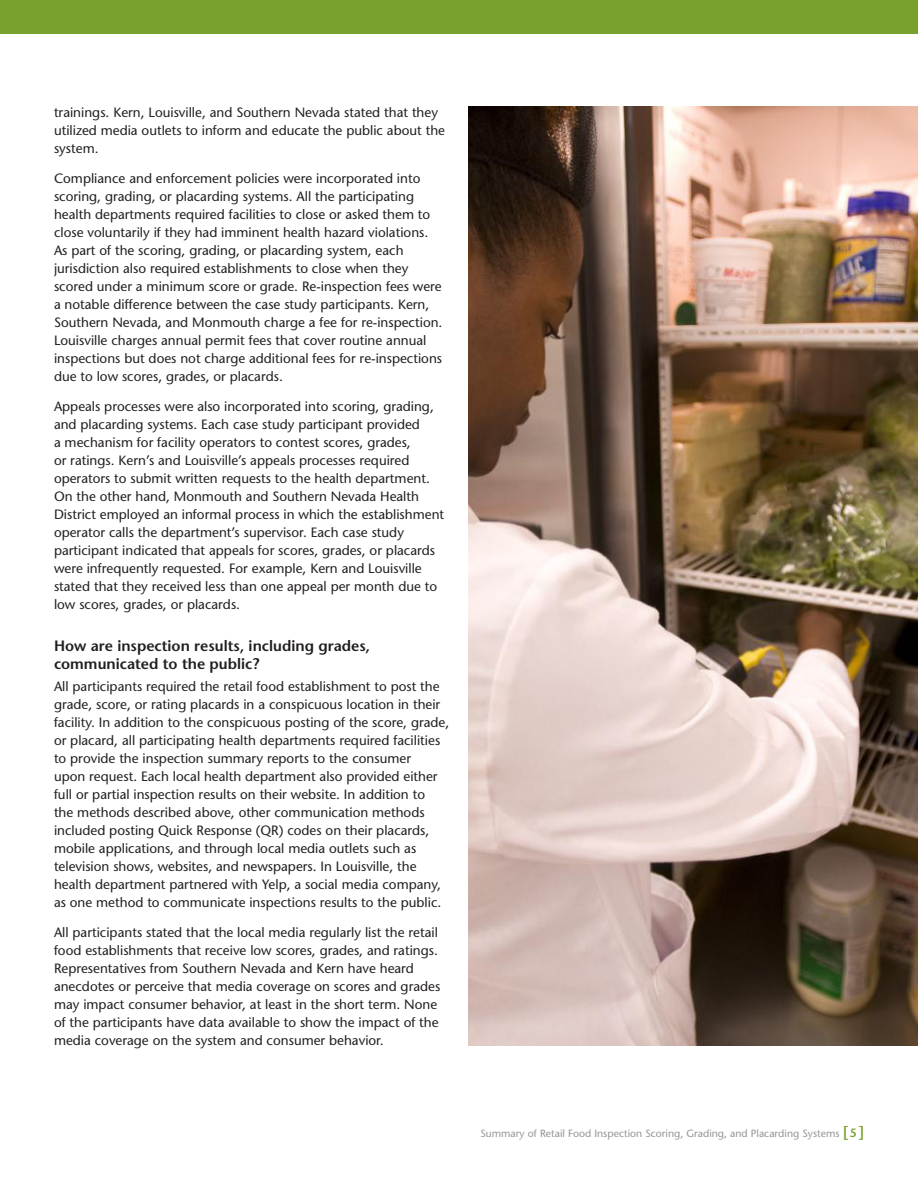
<style>
.page{position:relative;width:918px;height:1188px;background:#fff}
.page>*{position:absolute;margin:0;border:0;box-sizing:border-box;transform-origin:0 0}
.B{font:600 15px/18px "Stone Sans";color:#231f20}
.body_copy{font:13.5px/18px "Stone Sans";color:#231f20}
.t1{font:10.5px "Stone Sans";color:#939598}
.s1{font-weight:600;font-size:15px;color:#78a22d}
.s2{font-weight:600;font-size:12px;color:#78a22d}
</style>
<div class="page">
<div style="left:0;top:0;width:918px;height:34px;background:#78a22d"></div>
<img style="left:468px;top:107px;width:450px;height:938px">
<p class="body_copy" style="left:54px;top:103px;width:393px">trainings. Kern, Louisville, and Southern Nevada stated that they utilized media outlets to inform and educate the public about the system.</p>
<p class="body_copy" style="left:54px;top:169px;width:390px">Compliance and enforcement policies were incorporated into scoring, grading, or placarding systems. All the participating health departments required facilities to close or asked them to close voluntarily if they had imminent health hazard violations.<br>As part of the scoring, grading, or placarding system, each jurisdiction also required establishments to close when they scored under a minimum score or grade. Re-inspection fees were a notable difference between the case study participants. Kern, Southern Nevada, and Monmouth charge a fee for re-inspection.<br>Louisville charges annual permit fees that cover routine annual inspections but does not charge additional fees for re-inspections due to low scores, grades, or placards.</p>
<p class="body_copy" style="left:54px;top:397px;width:392px">Appeals processes were also incorporated into scoring, grading, and placarding systems. Each case study participant provided<br>a mechanism for facility operators to contest scores, grades,<br>or ratings. Kern’s and Louisville’s appeals processes required operators to submit written requests to the health department.<br>On the other hand, Monmouth and Southern Nevada Health District employed an informal process in which the establishment operator calls the department’s supervisor. Each case study participant indicated that appeals for scores, grades, or placards were infrequently requested. For example, Kern and Louisville stated that they received less than one appeal per month due to low scores, grades, or placards.</p>
<p class="B" style="left:54px;top:637px;width:318px">How are inspection results, including grades, communicated to the public?</p>
<p class="body_copy" style="left:54px;top:678px;width:397px">All participants required the retail food establishment to post the grade, score, or rating placards in a conspicuous location in their facility. In addition to the conspicuous posting of the score, grade, or placard, all participating health departments required facilities to provide the inspection summary reports to the consumer<br>upon request. Each local health department also provided either full or partial inspection results on their website. In addition to<br>the methods described above, other communication methods included posting Quick Response (QR) codes on their placards, mobile applications, and through local media outlets such as television shows, websites, and newspapers. In Louisville, the health department partnered with Yelp, a social media company, as one method to communicate inspections results to the public.</p>
<p class="body_copy" style="left:54px;top:924px;width:388px">All participants stated that the local media regularly list the retail food establishments that receive low scores, grades, and ratings.<br>Representatives from Southern Nevada and Kern have heard anecdotes or perceive that media coverage on scores and grades may impact consumer behavior, at least in the short term. None of the participants have data available to show the impact of the media coverage on the system and consumer behavior.</p>
<p class="t1" style="left:480px;top:1128px;width:385px">Summary of Retail Food Inspection Scoring, Grading, and Placarding Systems <span class="s1">[</span><span class="s2">5</span> <span class="s1">]</span></p>
</div>
